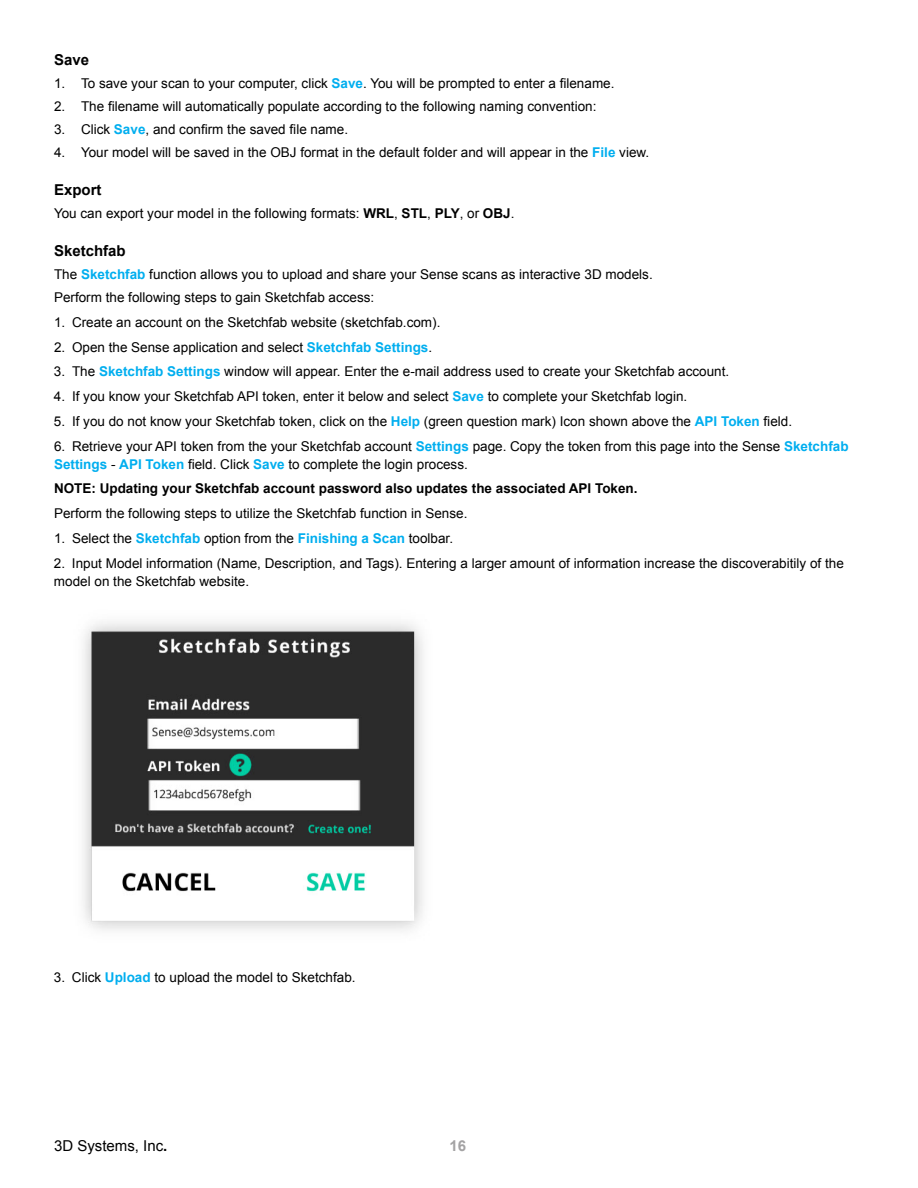
<style>
.page{position:relative;width:918px;height:1188px;background:#fff}
.page>*{position:absolute;margin:0;border:0;box-sizing:border-box;transform-origin:0 0}
.t1{font:700 15px "Arial";color:#000}
.t2{font:15px "Arial";color:#000}
.t3{font:700 15px "Arial";color:#a4a3a4}
.t4{font:13.5px/18px "Arial";color:#000}
.t5{font:700 13.5px "Arial";color:#000}
.s1{font-weight:700;color:#00aeef}
.s2{font-weight:700}
</style>
<div class="page">
<img style="left:83px;top:622px;width:340px;height:308px">
<p class="t1" style="left:54px;top:50px;width:37px">Save</p>
<p class="t4" style="left:54px;top:74px;width:562px">1. To save your scan to your computer, click <span class="s1">Save</span>. You will be prompted to enter a filename.</p>
<p class="t4" style="left:54px;top:97px;width:544px">2. The filename will automatically populate according to the following naming convention:</p>
<p class="t4" style="left:54px;top:120px;width:296px">3. Click <span class="s1">Save</span>, and confirm the saved file name.</p>
<p class="t4" style="left:54px;top:143px;width:594px">4. Your model will be saved in the OBJ format in the default folder and will appear in the <span class="s1">File</span> view.</p>
<p class="t1" style="left:54px;top:180px;width:49px">Export</p>
<p class="t4" style="left:54px;top:204px;width:460px">You can export your model in the following formats: <span class="s2">WRL</span>, <span class="s2">STL</span>, <span class="s2">PLY</span>, or <span class="s2">OBJ</span>.</p>
<p class="t1" style="left:54px;top:241px;width:73px">Sketchfab</p>
<p class="t4" style="left:54px;top:263px;width:598px;line-height:23px">The <span class="s1">Sketchfab</span> function allows you to upload and share your Sense scans as interactive 3D models.<br>Perform the following steps to gain Sketchfab access:</p>
<p class="t4" style="left:54px;top:313px;width:386px">1. Create an account on the Sketchfab website (sketchfab. com).</p>
<p class="t4" style="left:54px;top:338px;width:377px">2. Open the Sense application and select <span class="s1">Sketchfab Settings</span>.</p>
<p class="t4" style="left:54px;top:363px;width:674px">3. The <span class="s1">Sketchfab Settings</span> window will appear. Enter the e-mail address used to create your Sketchfab account.</p>
<p class="t4" style="left:54px;top:387px;width:632px">4. If you know your Sketchfab API token, enter it below and select <span class="s1">Save</span> to complete your Sketchfab login.</p>
<p class="t4" style="left:54px;top:412px;width:740px">5. If you do not know your Sketchfab token, click on the <span class="s1">Help</span> (green question mark) Icon shown above the <span class="s1">API Token</span> field.</p>
<p class="t4" style="left:54px;top:437px;width:796px">6. Retrieve your API token from the your Sketchfab account <span class="s1">Settings</span> page. Copy the token from this page into the Sense <span class="s1">Sketchfab<br>Settings</span> - <span class="s1">API Token</span> field. Click <span class="s1">Save</span> to complete the login process.</p>
<p class="t5" style="left:54px;top:480px;width:583px">NOTE: Updating your Sketchfab account password also updates the associated API Token.</p>
<p class="t4" style="left:54px;top:504px;width:413px">Perform the following steps to utilize the Sketchfab function in Sense.</p>
<p class="t4" style="left:54px;top:529px;width:398px">1. Select the <span class="s1">Sketchfab</span> option from the <span class="s1">Finishing a Scan</span> toolbar.</p>
<p class="t4" style="left:54px;top:554px;width:791px">2. Input Model information (Name, Description, and Tags). Entering a larger amount of information increase the discoverabitily of the model on the Sketchfab website.</p>
<p class="t4" style="left:54px;top:968px;width:301px">3. Click <span class="s1">Upload</span> to upload the model to Sketchfab.</p>
<p class="t2" style="left:54px;top:1136px;width:115px">3D Systems, Inc<span class="s2">.</span></p>
<p class="t3" style="left:450px;top:1136px;width:18px">16</p>
</div>
